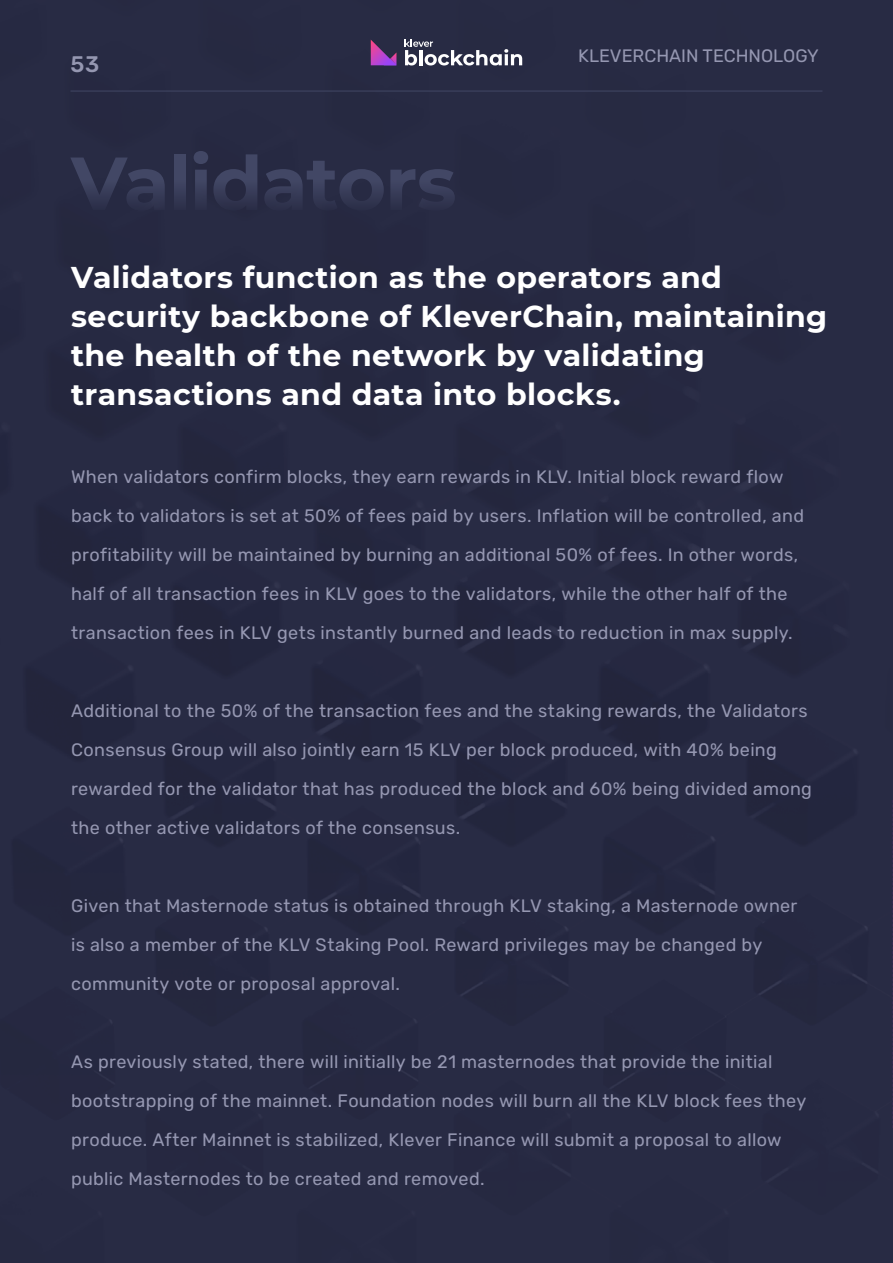
<style>
.page{position:relative;width:893px;height:1263px;background:#fff}
.page>*{position:absolute;margin:0;border:0;box-sizing:border-box;transform-origin:0 0}
.t1{font:700 75px "Montserrat";letter-spacing:-.02em;color:#424765}
.t2{font:700 30px/39px "Montserrat";letter-spacing:.01em;color:#fff}
.t3{font:300 22.5px "Rubik";color:#9597b1}
.t4{font:300 18px/39px "Rubik";letter-spacing:.015em;color:#9597b1}
</style>
<div class="page">
<div style="left:0;top:0;width:892px;height:1263px;background:#282b44"></div>
<svg style="left:405px;top:40px;width:117px;height:25px"></svg>
<svg style="left:371px;top:40px;width:25px;height:25px"></svg>
<hr style="left:892px;top:0;width:1px;height:1263px;background:#292b44">
<img style="left:892px;top:800px;width:1px;height:328px">
<hr style="left:70px;top:91px;width:752px;height:1px;background:#424765">
<p class="t3" style="left:70px;top:52px;width:30px">53</p>
<h1 class="t1" style="left:71px;top:129px;width:387px">Validators</h1>
<p class="t4" style="left:578px;top:37px;width:242px">KLEVERCHAIN TECHNOLOGY</p>
<h2 class="t2" style="left:71px;top:256px;width:757px">Validators function as the operators and security backbone of KleverChain, maintaining the health of the network by validating transactions and data into blocks.</h2>
<p class="t4" style="left:71px;top:458px;width:734px">When validators confirm blocks, they earn rewards in KLV. Initial block reward flow back to validators is set at 50% of fees paid by users. Inflation will be controlled, and profitability will be maintained by burning an additional 50% of fees. In other words, half of all transaction fees in KLV goes to the validators, while the other half of the transaction fees in KLV gets instantly burned and leads to reduction in max supply.</p>
<p class="t4" style="left:71px;top:692px;width:742px">Additional to the 50% of the transaction fees and the staking rewards, the Validators Consensus Group will also jointly earn 15 KLV per block produced, with 40% being rewarded for the validator that has produced the block and 60% being divided among the other active validators of the consensus.</p>
<p class="t4" style="left:71px;top:887px;width:728px">Given that Masternode status is obtained through KLV staking, a Masternode owner is also a member of the KLV Staking Pool. Reward privileges may be changed by community vote or proposal approval.</p>
<p class="t4" style="left:71px;top:1043px;width:737px">As previously stated, there will initially be 21 masternodes that provide the initial bootstrapping of the mainnet. Foundation nodes will burn all the KLV block fees they produce. After Mainnet is stabilized, Klever Finance will submit a proposal to allow public Masternodes to be created and removed.</p>
</div>
